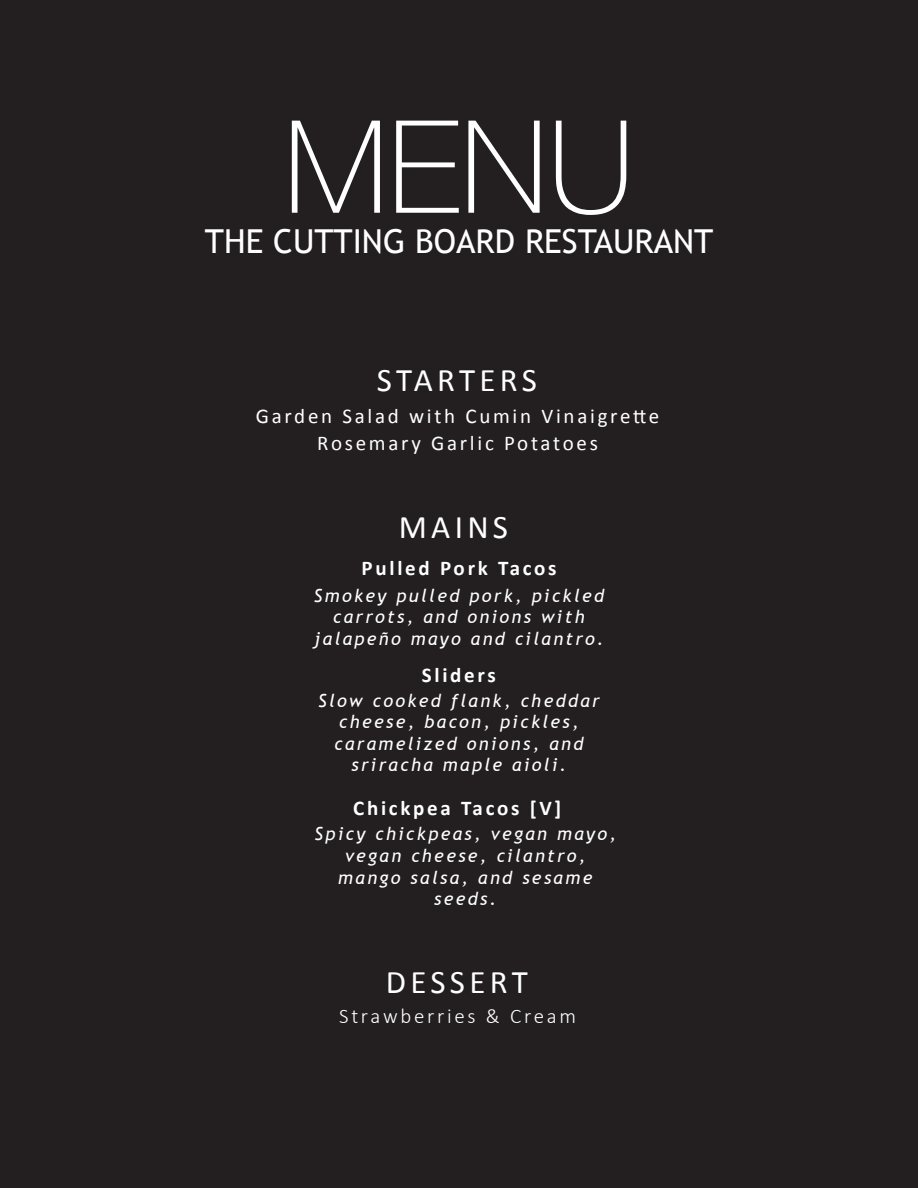
<style>
.page{position:relative;width:918px;height:1188px;background:#231f20}
.page>*{position:absolute;margin:0;border:0;box-sizing:border-box;transform-origin:0 0}
.t1{font:100 129px "Helvetica Neue";color:#fff}
.t2{font:33px "Trebuchet MS";color:#fff}
.t3{font:33px "Calibri";letter-spacing:.13em;color:#fff}
.t4{font:21px/27px "Calibri";letter-spacing:.13em;color:#fff;text-align:center}
.t5{font:700 21px "Calibri";letter-spacing:.13em;color:#fff}
.t6{font:300 21px "Calibri";letter-spacing:.13em;color:#fff}
.t7{font:italic 18px/21.6px "Trebuchet MS";letter-spacing:.13em;color:#fff;text-align:center}
</style>
<div class="page">
<h1 class="t1" style="left:284px;top:69px;width:352px">MENU</h1>
<h2 class="t2" style="left:205px;top:222px;width:510px">THE CUTTING BOARD RESTAURANT</h2>
<h2 class="t3" style="left:377px;top:357px;width:161px">STARTERS</h2>
<p class="t4" style="left:256px;top:402px;width:405px">Garden Salad with Cumin Vinaigrette<br>Rosemary Garlic Potatoes</p>
<h2 class="t3" style="left:399px;top:504px;width:111px">MAINS</h2>
<p class="t5" style="left:362px;top:553px;width:197px">Pulled Pork Tacos</p>
<p class="t7" style="left:314px;top:585px;width:292px">Smokey pulled pork, pickled carrots, and onions with jalapeño mayo and cilantro.</p>
<p class="t5" style="left:422px;top:660px;width:76px">Sliders</p>
<p class="t7" style="left:318px;top:690px;width:283px">Slow cooked flank, cheddar cheese, bacon, pickles, caramelized onions, and sriracha maple aioli.</p>
<p class="t5" style="left:353px;top:793px;width:210px">Chickpea Tacos [V]</p>
<p class="t7" style="left:315px;top:824px;width:303px">Spicy chickpeas, vegan mayo, vegan cheese, cilantro, mango salsa, and sesame seeds.</p>
<h2 class="t3" style="left:386px;top:959px;width:143px">DESSERT</h2>
<p class="t6" style="left:339px;top:1003px;width:239px">Strawberries &amp; Cream</p>
</div>
